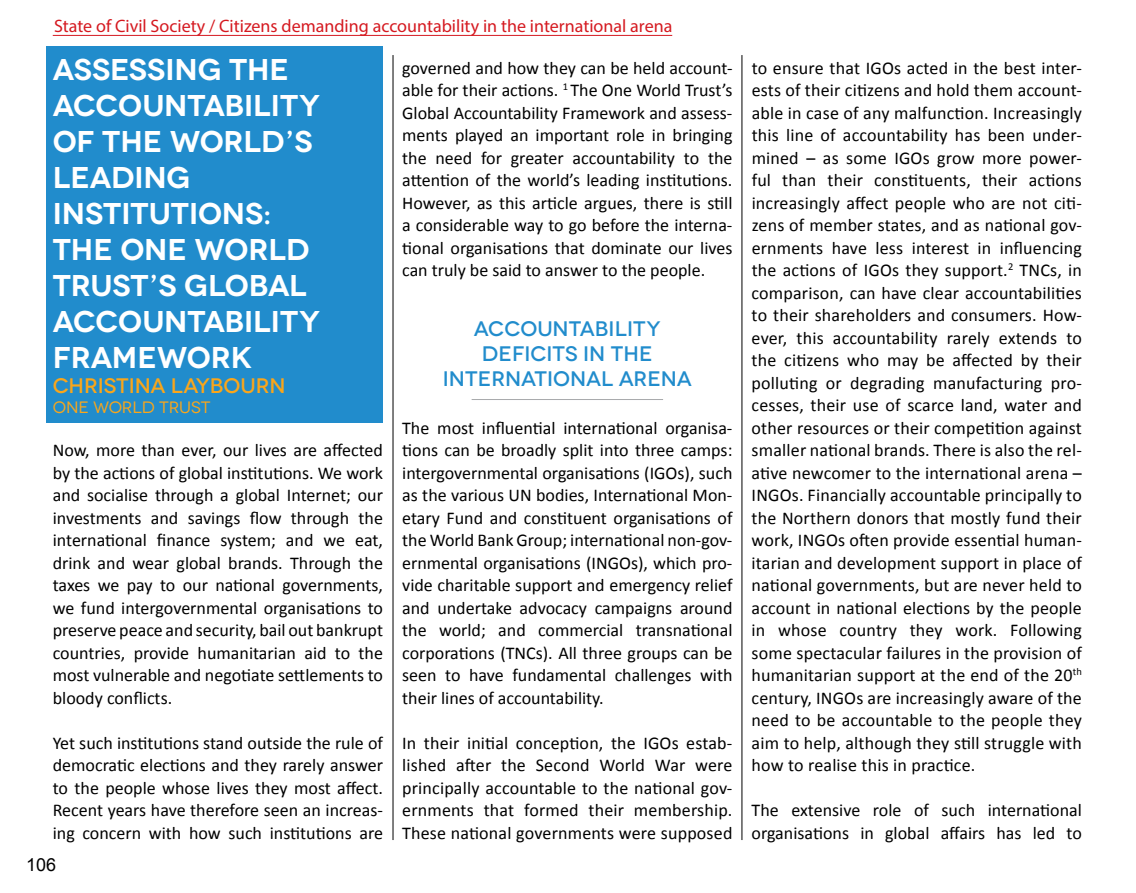
<style>
.page{position:relative;width:1136px;height:893px;background:#fff}
.page>*{position:absolute;margin:0;border:0;box-sizing:border-box;transform-origin:0 0}
.t1{font:600 30px/36px "Novecentowide";color:#fff}
.t2{font:500 21px/25.2px "Novecentowide";letter-spacing:.005em;color:#218ccc;text-align:center}
.t3{font:500 21px "Novecentowide";color:#faa61a}
.t4{font:18px/22.5px "Calibri";color:#000;text-align:justify}
.t5{font:18px "Myriad Pro";color:#d51920}
.t6{font:18px "Arial";color:#000}
.t7{font:16.5px "Novecentowide";letter-spacing:-.005em;color:#faa61a}
</style>
<div class="page">
<hr style="left:53px;top:35px;width:619px;height:1px;background:#d51920">
<hr style="left:741px;top:55px;width:1px;height:785px;background:#000">
<hr style="left:393px;top:55px;width:1px;height:785px;background:#000">
<div style="left:46px;top:47px;width:337px;height:376px;background:#218ccc"></div>
<hr style="left:471px;top:399px;width:192px;height:1px;background:#a7a9ac">
<p class="t5" style="left:54px;top:15px;width:619px">State of Civil Society / Citizens demanding accountability in the international arena</p>
<h1 class="t1" style="left:53px;top:51px;width:269px">ASSESSING THE<br>ACCOUNTABILITY<br>OF THE WORLD’S<br>LEADING<br>INSTITUTIONS:<br>THE ONE WORLD<br>TRUST’S GLOBAL<br>ACCOUNTABILITY<br>FRAMEWORK</h1>
<p class="t3" style="left:53px;top:373px;width:234px">CHRISTINA LAYBOURN</p>
<p class="t7" style="left:53px;top:397px;width:159px">ONE WORLD TRUST</p>
<p class="t4" style="left:53px;top:439px;width:332px">Now, more than ever, our lives are affected by the actions of global institutions. We work and socialise through a global Internet; our investments and savings flow through the international finance system; and we eat, drink and wear global brands. Through the taxes we pay to our national governments, we fund intergovernmental organisations to preserve peace and security, bail out bankrupt countries, provide humanitarian aid to the most vulnerable and negotiate settlements to bloody conflicts.</p>
<p class="t4" style="left:53px;top:731px;width:332px">Yet such institutions stand outside the rule of democratic elections and they rarely answer to the people whose lives they most affect.<br>Recent years have therefore seen an increas&shy;ing concern with how such institutions are</p>
<p class="t6" style="left:26px;top:852px;width:32px">106</p>
<p class="t4" style="left:402px;top:56px;width:332px">governed and how they can be held account&shy;able for their actions. <sup>1</sup> The One World Trust’s Global Accountability Framework and assess&shy;ments played an important role in bringing the need for greater accountability to the attention of the world’s leading institutions.<br>However, as this article argues, there is still a considerable way to go before the interna&shy;tional organisations that dominate our lives can truly be said to answer to the people.</p>
<p class="t2" style="left:442px;top:316px;width:251px">ACCOUNTABILITY<br>DEFICITS IN THE<br>INTERNATIONAL ARENA</p>
<p class="t4" style="left:402px;top:416px;width:332px">The most influential international organisa&shy;tions can be broadly split into three camps: intergovernmental organisations (IGOs), such as the various UN bodies, International Mon&shy;etary Fund and constituent organisations of the World Bank Group; international non-gov&shy;ernmental organisations (INGOs), which pro&shy;vide charitable support and emergency relief and undertake advocacy campaigns around the world; and commercial transnational corporations (TNCs). All three groups can be seen to have fundamental challenges with their lines of accountability.</p>
<p class="t4" style="left:402px;top:731px;width:332px">In their initial conception, the IGOs estab&shy;lished after the Second World War were principally accountable to the national gov&shy;ernments that formed their membership.<br>These national governments were supposed</p>
<p class="t4" style="left:751px;top:56px;width:332px">to ensure that IGOs acted in the best inter&shy;ests of their citizens and hold them account&shy;able in case of any malfunction. Increasingly this line of accountability has been under&shy;mined – as some IGOs grow more power&shy;ful than their constituents, their actions increasingly affect people who are not citi&shy;zens of member states, and as national gov&shy;ernments have less interest in influencing the actions of IGOs they support.<sup>2</sup> TNCs, in comparison, can have clear accountabilities to their shareholders and consumers. How&shy;ever, this accountability rarely extends to the citizens who may be affected by their polluting or degrading manufacturing pro&shy;cesses, their use of scarce land, water and other resources or their competition against smaller national brands. There is also the rel&shy;ative newcomer to the international arena – INGOs. Financially accountable principally to the Northern donors that mostly fund their work, INGOs often provide essential human&shy;itarian and development support in place of national governments, but are never held to account in national elections by the people in whose country they work. Following some spectacular failures in the provision of humanitarian support at the end of the 20<sup>th </sup>century, INGOs are increasingly aware of the need to be accountable to the people they aim to help, although they still struggle with how to realise this in practice.</p>
<p class="t4" style="left:751px;top:799px;width:332px">The extensive role of such international organisations in global affairs has led to</p>
</div>
